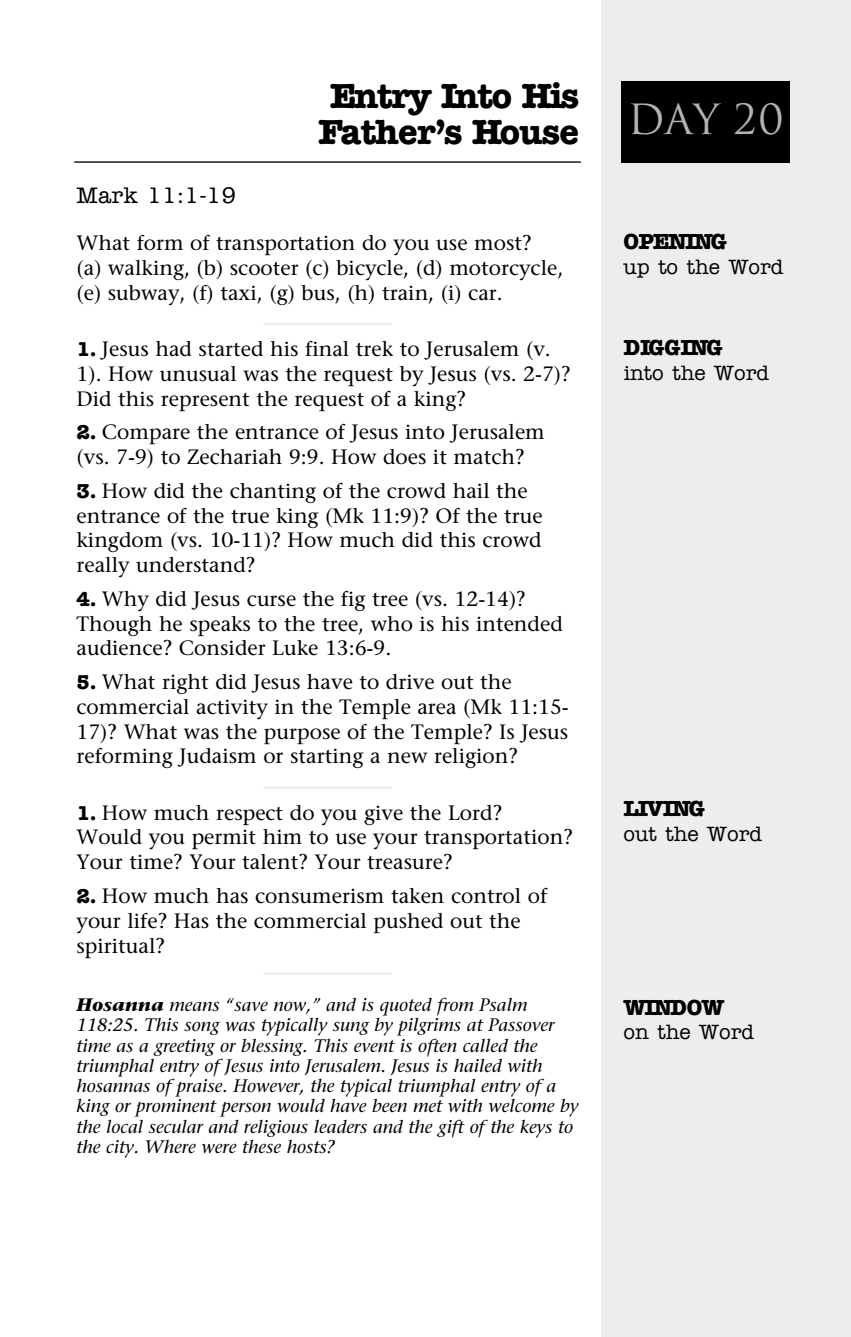
<style>
.page{position:relative;width:851px;height:1337px;background:#fff}
.page>*{position:absolute;margin:0;border:0;box-sizing:border-box;transform-origin:0 0}
.t1{font:40.5px "Trajan";color:#b3b3b3}
.t2{font:700 36px/36px "American Typewriter";letter-spacing:-.035em;color:#000;text-align:center}
.t3{font:700 22.5px "American Typewriter";letter-spacing:-.09em;color:#000}
.t4{font:500 22.5px "American Typewriter";color:#000}
.t5{font:700 22.5px "American Typewriter";letter-spacing:-.055em;color:#000}
.t6{font:20.7px/24.8px "Stone Serif";color:#000}
.t7{font:500 20.7px "American Typewriter";color:#000}
.t8{font:italic 18px/20.2px "Stone Serif";color:#000}
.s1{font-family:"American Typewriter";font-weight:700}
.s2{font-weight:700}
</style>
<div class="page">
<div style="left:601px;top:0;width:249px;height:1336px;background:#ededed"></div>
<div style="left:621px;top:81px;width:169px;height:81px;background:#000"></div>
<hr style="left:74px;top:161px;width:506px;height:2px;background:#000">
<hr style="left:263px;top:323px;width:129px;height:2px;background:#ededed">
<hr style="left:263px;top:786px;width:129px;height:3px;background:#ededed">
<hr style="left:263px;top:972px;width:129px;height:2px;background:#ededed">
<p class="t4" style="left:76px;top:187px;width:161px">Mark 11:1-19</p>
<h2 class="t2" style="left:318px;top:81px;width:262px">Entry Into His<br>Father’s House</h2>
<p class="t6" style="left:76px;top:233px;width:488px">What form of transportation do you use most?<br>(a) walking, (b) scooter (c) bicycle, (d) motorcycle, (e) subway, (f) taxi, (g) bus, (h) train, (i) car.</p>
<p class="t6" style="left:76px;top:339px;width:496px"><span class="s1">1.</span> Jesus had started his final trek to Jerusalem (v.<br>1). How unusual was the request by Jesus (vs. 2-7)?<br>Did this represent the request of a king?</p>
<p class="t6" style="left:76px;top:422px;width:470px"><span class="s1">2.</span> Compare the entrance of Jesus into Jerusalem (vs. 7-9) to Zechariah 9:9. How does it match?</p>
<p class="t6" style="left:76px;top:480px;width:467px"><span class="s1">3.</span> How did the chanting of the crowd hail the entrance of the true king (Mk 11:9)? Of the true kingdom (vs. 10-11)? How much did this crowd really understand?</p>
<p class="t6" style="left:76px;top:588px;width:488px"><span class="s1">4.</span> Why did Jesus curse the fig tree (vs. 12-14)?<br>Though he speaks to the tree, who is his intended audience? Consider Luke 13:6-9.</p>
<p class="t6" style="left:76px;top:672px;width:494px"><span class="s1">5.</span> What right did Jesus have to drive out the commercial activity in the Temple area (Mk 11:15- 17)? What was the purpose of the Temple? Is Jesus reforming Judaism or starting a new religion?</p>
<p class="t6" style="left:76px;top:802px;width:498px"><span class="s1">1.</span> How much respect do you give the Lord?<br>Would you permit him to use your transportation?<br>Your time? Your talent? Your treasure?</p>
<p class="t6" style="left:76px;top:885px;width:472px"><span class="s1">2.</span> How much has consumerism taken control of your life? Has the commercial pushed out the spiritual?</p>
<p class="t8" style="left:76px;top:996px;width:503px"><span class="s2">Hosanna</span> means “save now,” and is quoted from Psalm 118:25. This song was typically sung by pilgrims at Passover time as a greeting or blessing. This event is often called the triumphal entry of Jesus into Jerusalem. Jesus is hailed with hosannas of praise. However, the typical triumphal entry of a king or prominent person would have been met with welcome by the local secular and religious leaders and the gift of the keys to the city. Where were these hosts?</p>
<h1 class="t1" style="left:627px;top:96px;width:158px">Day 20</h1>
<p class="t3" style="left:623px;top:234px;width:105px">OPENING</p>
<p class="t7" style="left:623px;top:260px;width:161px">up to the Word</p>
<p class="t5" style="left:623px;top:339px;width:100px">DIGGING</p>
<p class="t7" style="left:623px;top:365px;width:147px">into the Word</p>
<p class="t3" style="left:623px;top:801px;width:83px">LIVING</p>
<p class="t7" style="left:623px;top:827px;width:140px">out the Word</p>
<p class="t3" style="left:623px;top:999px;width:102px">WINDOW</p>
<p class="t7" style="left:623px;top:1025px;width:132px">on the Word</p>
</div>
